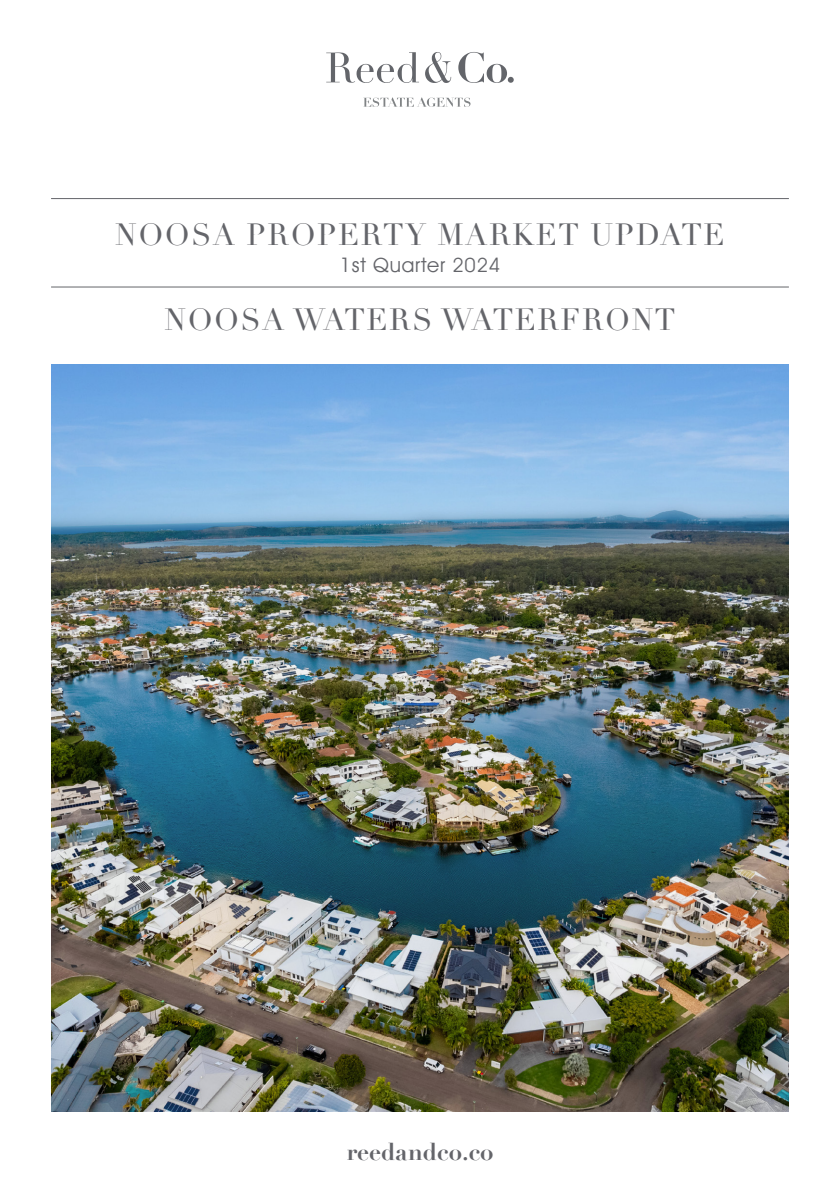
<style>
.page{position:relative;width:840px;height:1191px;background:#fff}
.page>*{position:absolute;margin:0;border:0;box-sizing:border-box;transform-origin:0 0}
.Title{font:30px "Didot";letter-spacing:.05em;color:#64656a}
.t1{font:700 24px "Didot";color:#64656a}
.t2{font:20px "Avant Garde IT Cby BT";letter-spacing:.04em;color:#64656a}
</style>
<div class="page">
<img style="left:51px;top:365px;width:737px;height:746px">
<svg style="left:326px;top:52px;width:93px;height:31px"></svg>
<svg style="left:425px;top:52px;width:26px;height:31px"></svg>
<svg style="left:458px;top:52px;width:55px;height:31px"></svg>
<svg style="left:363px;top:97px;width:107px;height:10px"></svg>
<hr style="left:51px;top:198px;width:737px;height:1px;background:#64656a">
<hr style="left:51px;top:287px;width:737px;height:1px;background:#64656a">
<p class="Title" style="left:115px;top:216px;width:610px">NOOSA PROPERTY MARKET UPDATE</p>
<p class="t2" style="left:339px;top:253px;width:162px">1st Quarter 2024</p>
<p class="Title" style="left:164px;top:302px;width:512px">NOOSA WATERS WATERFRONT</p>
<p class="t1" style="left:346px;top:1136px;width:149px">reedandco.co</p>
</div>
